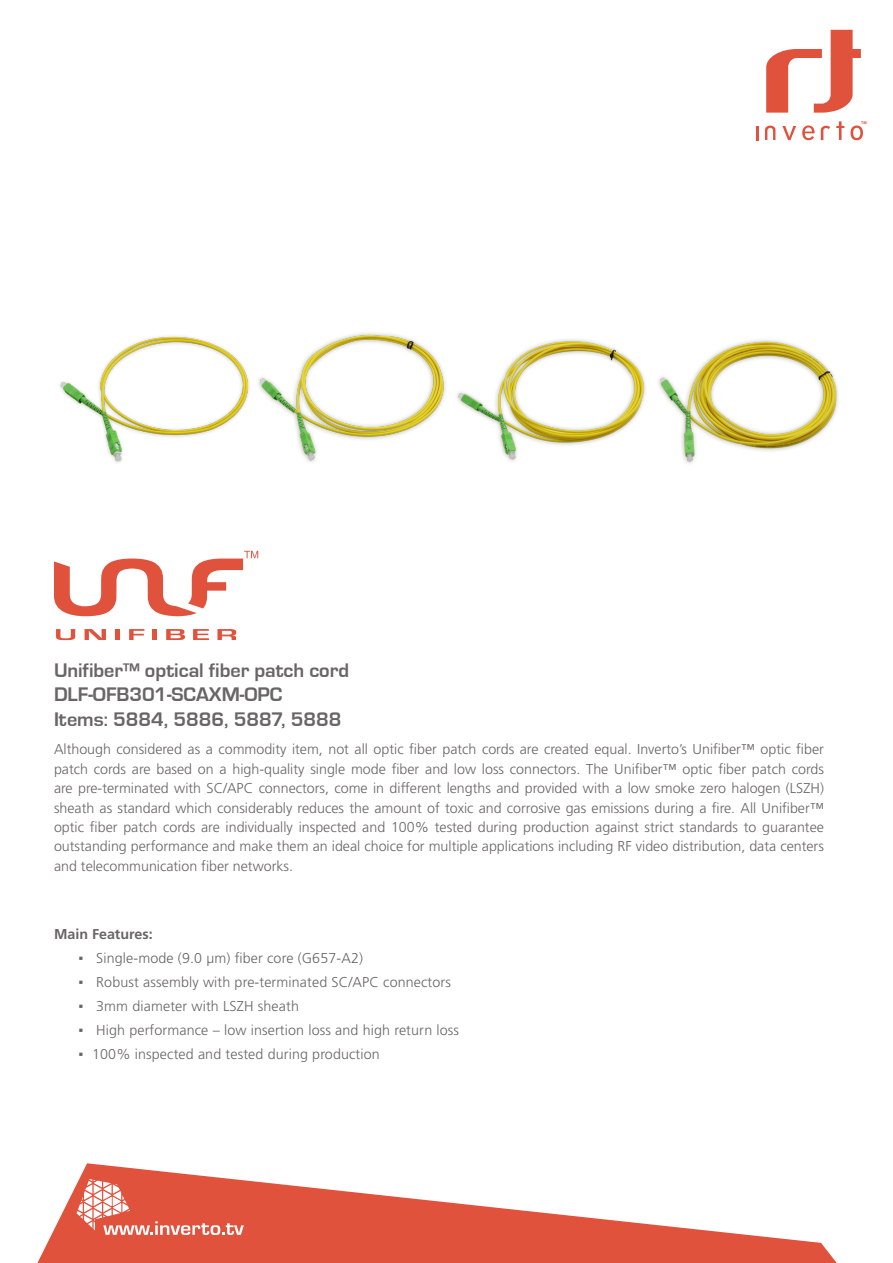
<style>
.page{position:relative;width:893px;height:1263px;background:#fff}
.page>*{position:absolute;margin:0;border:0;box-sizing:border-box;transform-origin:0 0}
.t1{font:700 20.25px/24.3px "Eurostile T";color:#686565}
.t2{font:300 14.25px/19.5px "Frutiger";letter-spacing:.01em;color:#686565;text-align:justify}
.t3{font:700 14.25px "Frutiger";color:#686565}
.t4{font:14.25px "Arial";color:#686565}
</style>
<div class="page">
<svg style="left:766px;top:30px;width:95px;height:83px"></svg>
<svg style="left:836px;top:121px;width:8px;height:19px"></svg>
<svg style="left:756px;top:126px;width:2px;height:14px"></svg>
<svg style="left:782px;top:126px;width:14px;height:14px"></svg>
<svg style="left:802px;top:125px;width:13px;height:15px"></svg>
<svg style="left:850px;top:121px;width:16px;height:19px"></svg>
<svg style="left:821px;top:126px;width:9px;height:14px"></svg>
<svg style="left:765px;top:126px;width:10px;height:14px"></svg>
<svg style="left:37px;top:1163px;width:800px;height:100px;fill:#e1523d"></svg>
<svg style="left:77px;top:1179px;width:167px;height:56px;background:#e67160"></svg>
<svg style="left:56px;top:629px;width:19px;height:11px"></svg>
<svg style="left:85px;top:629px;width:21px;height:11px"></svg>
<div style="left:115px;top:629px;width:5px;height:11px;background:#e1523d"></div>
<svg style="left:129px;top:629px;width:15px;height:11px"></svg>
<div style="left:152px;top:629px;width:5px;height:11px;background:#e1523d"></div>
<svg style="left:166px;top:629px;width:19px;height:11px"></svg>
<svg style="left:193px;top:629px;width:16px;height:11px"></svg>
<svg style="left:217px;top:629px;width:19px;height:11px"></svg>
<svg style="left:54px;top:551px;width:204px;height:65px"></svg>
<img style="left:675px;top:339px;width:164px;height:125px">
<img style="left:478px;top:339px;width:197px;height:123px">
<img style="left:281px;top:332px;width:197px;height:131px">
<img style="left:59px;top:335px;width:222px;height:128px">
<h1 class="t1" style="left:54px;top:658px;width:297px">Unifiber™ optical fiber patch cord<br>DLF-OFB301-SCAXM-OPC<br>Items: 5884, 5886, 5887, 5888</h1>
<p class="t2" style="left:54px;top:739px;width:771px">Although considered as a commodity item, not all optic fiber patch cords are created equal. Inverto s’ Unifiber™ optic fiber patch cords are based on a high-quality single mode fiber and low loss connectors. The Unifiber™ optic fiber patch cords are pre-terminated with SC/APC connectors, come in different lengths and provided with a low smoke zero halogen (LSZH( sheath as standard which considerably reduces the amount of toxic and corrosive gas emissions during a fire. All UnifiberTM optic fiber patch cords are individually inspected and 100% tested during production against strict standards to guarantee outstanding performance and make them an ideal choice for multiple applications including RF video distribution, data centers and telecommunication fiber networks.</p>
<p class="t3" style="left:54px;top:926px;width:100px">Main Features:</p>
<p class="t2" style="left:96px;top:948px;width:268px">Single-mode (9.0 µm) fiber core G( 657-A (2</p>
<p class="t4" style="left:79px;top:948px;width:7px">▪</p>
<p class="t4" style="left:79px;top:972px;width:7px">▪</p>
<p class="t2" style="left:96px;top:972px;width:356px">Robust assembly with pre-terminated SC/APC connectors</p>
<p class="t4" style="left:79px;top:996px;width:7px">▪</p>
<p class="t2" style="left:96px;top:996px;width:204px">3mm diameter with LSZH sheath</p>
<p class="t4" style="left:79px;top:1020px;width:7px">▪</p>
<p class="t2" style="left:96px;top:1020px;width:364px">High performance – low insertion loss and high return loss</p>
<p class="t4" style="left:79px;top:1044px;width:7px">▪</p>
<p class="t2" style="left:92px;top:1044px;width:289px">100% inspected and tested during production</p>
</div>
